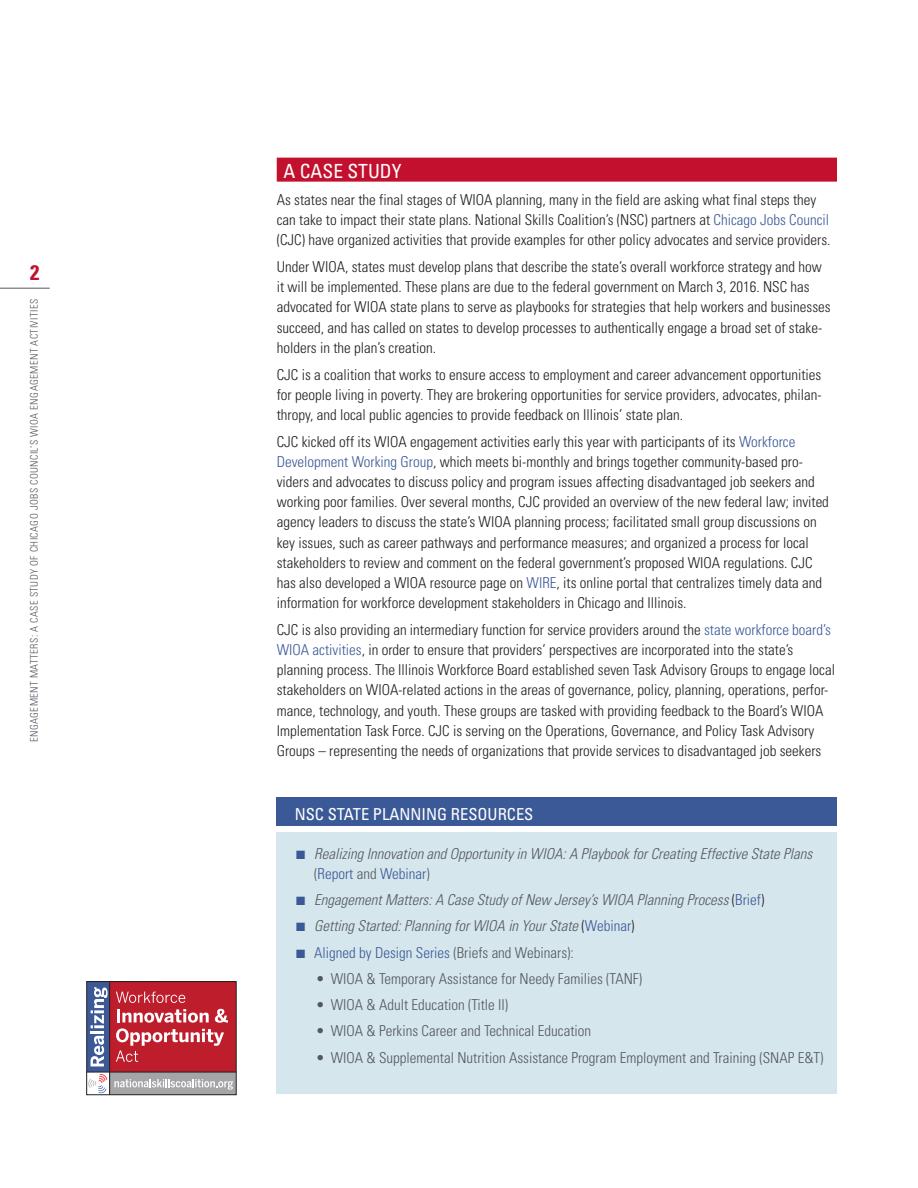
<style>
.page{position:relative;width:918px;height:1188px;background:#fff}
.page>*{position:absolute;margin:0;border:0;box-sizing:border-box;transform-origin:0 0}
.t1{font:700 condensed 21px "Univers";color:#c3102e}
.t2{font:condensed 19.5px "Univers";color:#fff}
.t3{font:condensed 16.5px "Univers";color:#fff}
.t4{font:300 condensed 15px/20.1px "Univers";color:#231f20}
.t5{font:italic 300 condensed 15px/19.5px "Univers";color:#535860}
.t6{font:300 condensed 15px "Univers";color:#535860}
.t7{font:300 condensed 15px "Univers";color:#3b5997}
.t8{font:300 condensed 10.5px "Univers";letter-spacing:.04em;color:#535860}
.s1{color:#3b5997}
.s2{color:#4a4b4b}
.s3{font-style:normal}
.s4{font-style:normal;color:#3b5997}
.s5{font-style:normal;color:#231f20}
.s6{color:#535860}
</style>
<div class="page">
<hr style="left:0;top:288px;width:50px;height:1px;background:#535860">
<div style="left:277px;top:158px;width:560px;height:24px;background:#c3102e"></div>
<div style="left:87px;top:982px;width:23px;height:90px;background:#3b5997"></div>
<div style="left:110px;top:982px;width:126px;height:90px;background:#be1d2c"></div>
<svg style="left:91px;top:987px;width:17px;height:79px"></svg>
<svg style="left:116px;top:992px;width:69px;height:11px"></svg>
<svg style="left:116px;top:1009px;width:112px;height:53px"></svg>
<div style="left:110px;top:1072px;width:126px;height:23px;background:#a5a5a7"></div>
<svg style="left:114px;top:1079px;width:119px;height:11px"></svg>
<svg style="left:88px;top:1074px;width:19px;height:19px"></svg>
<div style="left:86px;top:981px;width:151px;height:114px;border:1px solid #231f20"></div>
<hr style="left:109px;top:982px;width:1px;height:113px;background:#231f20">
<hr style="left:87px;top:1072px;width:149px;height:1px;background:#231f20">
<div style="left:277px;top:832px;width:560px;height:262px;background:#d6e6ed"></div>
<div style="left:277px;top:797px;width:560px;height:29px;background:#3b5997"></div>
<h1 class="t1" style="left:30px;top:259px;width:11px">2</h1>
<p class="t8" style="left:28px;top:742px;width:445px;rotate:-90deg">ENGAGEMENT MATTERS: A CASE STUDY OF CHICAGO JOBS COUNCIL’S WIOA ENGAGEMENT ACTIVITIES</p>
<h2 class="t2" style="left:284px;top:159px;width:120px">A CASE STUDY</h2>
<p class="t4" style="left:277px;top:189px;width:555px">As states near the final stages of WIOA planning, many in the field are asking what final steps they can take to impact their state plans. National Skills Coalition’s (NSC) partners at <span class="s1">Chicago Jobs Council </span>(CJC) have organized activities that provide examples for other policy advocates and service providers.</p>
<p class="t4" style="left:277px;top:256px;width:555px">Under WIOA, states must develop plans that describe the state’s overall workforce strategy and how it will be implemented. These plans are due to the federal government on March 3, 2016. NSC has advocated for WIOA state plans to serve as playbooks for strategies that help workers and businesses succeed, and has called on states to develop processes to authentically engage a broad set of stake&shy;holders in the plan’s creation.</p>
<p class="t4" style="left:277px;top:364px;width:546px;text-align:justify">CJC is a coalition that works to ensure access to employment and career advancement opportunities for people living in poverty<span class="s2">.</span> They are brokering opportunities for service providers, advocates, philan&shy;thropy, and local public agencies to provide feedback on Illinois’ state plan.</p>
<p class="t4" style="left:277px;top:431px;width:554px">CJC kicked off its WIOA engagement activities early this year with participants of its <span class="s1">Workforce Development Working Group</span>, which meets bi-monthly and brings together community-based pro&shy;viders and advocates to discuss policy and program issues affecting disadvantaged job seekers and working poor families. Over several months, CJC provided an overview of the new federal law; invited agency leaders to discuss the state’s WIOA planning process; facilitated small group discussions on key issues, such as career pathways and performance measures; and organized a process for local stakeholders to review and comment on the federal government’s proposed WIOA regulations. CJC has also developed a WIOA resource page on <span class="s1">WIRE</span>, its online portal that centralizes timely data and information for workforce development stakeholders in Chicago and Illinois.</p>
<p class="t4" style="left:277px;top:619px;width:560px">CJC is also providing an intermediary function for service providers around the <span class="s1">state workforce board’s WIOA activities</span>, in order to ensure that providers’ perspectives are incorporated into the state’s planning process. The Illinois Workforce Board established seven Task Advisory Groups to engage local stakeholders on WIOA-related actions in the areas of governance, policy, planning, operations, perfor&shy;mance, technology, and youth. These groups are tasked with providing feedback to the Board’s WIOA Implementation Task Force. CJC is serving on the Operations, Governance, and Policy Task Advisory Groups – representing the needs of organizations that provide services to disadvantaged job seekers</p>
<p class="t3" style="left:295px;top:803px;width:240px">NSC STATE PLANNING RESOURCES</p>
<p class="t5" style="left:314px;top:844px;width:500px;text-indent:-18px"><span class="s1">■</span> Realizing Innovation and Opportunity in WIOA: A Playbook for Creating Effective State Plans <span class="s3">(</span><span class="s4">Report</span> <span class="s3">and</span> <span class="s4">Webinar</span><span class="s3">)</span></p>
<p class="t5" style="left:296px;top:890px;width:470px"><span class="s1">■</span> Engagement Matters: A Case Study of New Jersey’s WIOA Planning Process <span class="s5">(</span><span class="s4">Brief</span><span class="s5">)</span></p>
<p class="t5" style="left:296px;top:916px;width:340px"><span class="s1">■</span> Getting Started: Planning for WIOA in Your State <span class="s5">(</span><span class="s4">Webinar</span><span class="s5">)</span></p>
<p class="t7" style="left:296px;top:943px;width:279px">■ Aligned by Design Series <span class="s6">(Briefs and Webinars):</span></p>
<p class="t6" style="left:316px;top:970px;width:328px">• WIOA &amp; Temporary Assistance for Needy Families (TANF)</p>
<p class="t6" style="left:316px;top:996px;width:194px">• WIOA &amp; Adult Education (Title II)</p>
<p class="t6" style="left:316px;top:1022px;width:277px">• WIOA &amp; Perkins Career and Technical Education</p>
<p class="t6" style="left:316px;top:1048px;width:509px">• WIOA &amp; Supplemental Nutrition Assistance Program Employment and Training (SNAP E&amp;T)</p>
</div>
